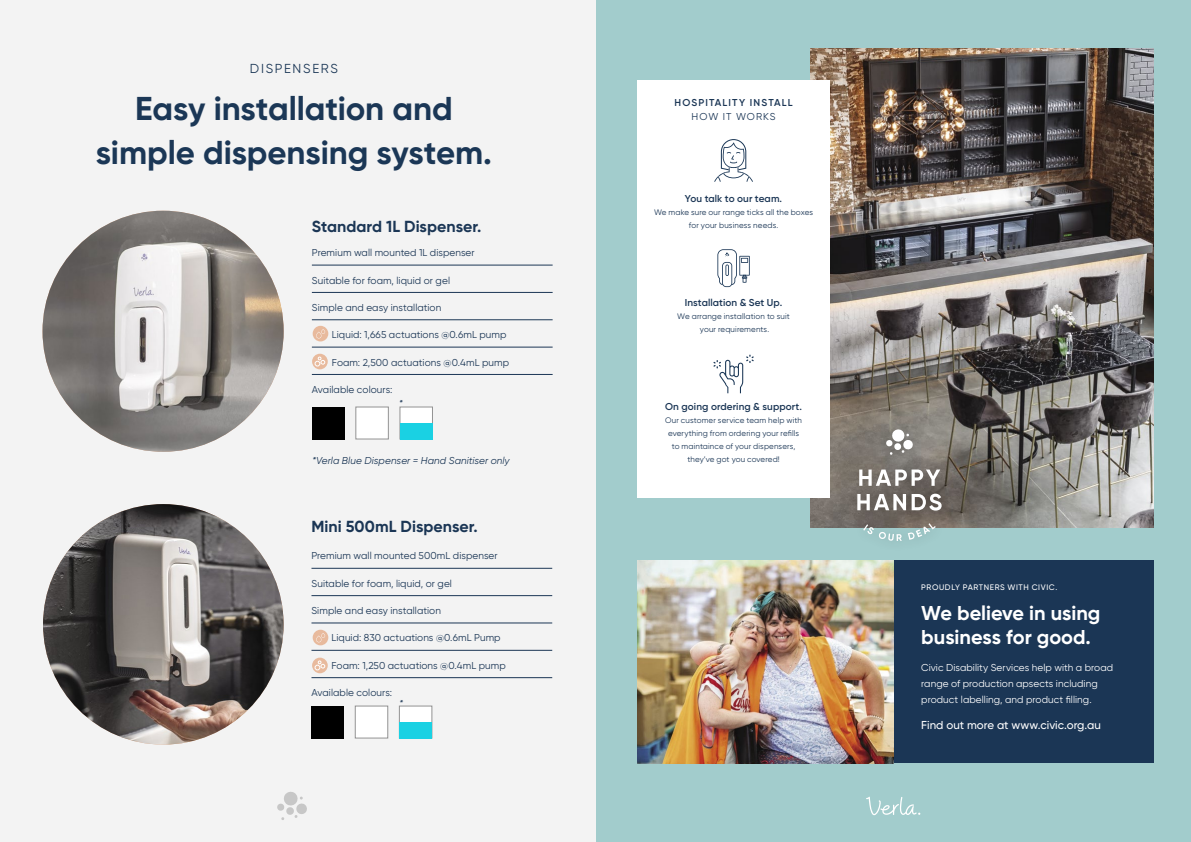
<style>
.page{position:relative;width:1191px;height:842px;background:#fff}
.page>*{position:absolute;margin:0;border:0;box-sizing:border-box;transform-origin:0 0}
.t1{font:700 33px/44px "Gilroy";letter-spacing:-.005em;color:#1b3756;text-align:center}
.t2{font:700 20px/24px "Gilroy";color:#fff}
.t3{font:700 16px "Gilroy";color:#1b3655}
.t4{font:13px "Gilroy";letter-spacing:.13em;color:#1b3756}
.t5{font:500 11.5px "Gilroy";color:#fff}
.t6{font:10px "Gilroy";letter-spacing:.005em;color:#1b3655}
.t7{font:10px/16px "Gilroy";letter-spacing:.005em;color:#fff}
.t8{font:600 10px "Gilroy";letter-spacing:.01em;color:#1b3655}
.t9{font:italic 10px "Gilroy";letter-spacing:.01em;color:#1b3655}
.t10{font:600 10px "Gilroy";letter-spacing:.11em;color:#1b3655}
.t11{font:10px "Gilroy";letter-spacing:.095em;color:#1b3655}
.t12{font:8px/13px "Gilroy";letter-spacing:.015em;color:#1b3655;text-align:center}
.t13{font:500 8px "Gilroy";letter-spacing:.07em;color:#fff}
</style>
<div class="page">
<div style="left:596px;top:0;width:595px;height:842px;background:#a2cccc"></div>
<div style="left:893px;top:561px;width:260px;height:202px;background:#1b3655"></div>
<img style="left:637px;top:561px;width:256px;height:202px">
<div style="left:0;top:0;width:595px;height:842px;background:#f3f3f3"></div>
<img style="left:43px;top:211px;width:241px;height:241px;border-radius:121px">
<img style="left:43px;top:504px;width:241px;height:241px;border-radius:120px">
<img style="left:810px;top:49px;width:343px;height:478px">
<div style="left:637px;top:81px;width:193px;height:416px;background:#fff"></div>
<svg style="left:713px;top:355px;width:40px;height:38px"></svg>
<svg style="left:717px;top:249px;width:32px;height:38px"></svg>
<svg style="left:714px;top:139px;width:39px;height:43px"></svg>
<svg style="left:866px;top:797px;width:54px;height:18px"></svg>
<svg style="left:277px;top:792px;width:30px;height:28px"></svg>
<div style="left:844px;top:418px;width:109px;height:135px;background:#000;opacity:.23"></div>
<svg style="left:863px;top:523px;width:72px;height:18px"></svg>
<svg style="left:885px;top:428px;width:28px;height:27px"></svg>
<svg style="left:859px;top:469px;width:81px;height:17px"></svg>
<svg style="left:857px;top:494px;width:84px;height:17px"></svg>
<div style="left:399px;top:407px;width:34px;height:32px;background:#fff;border:1px solid #939393"></div>
<div style="left:399px;top:706px;width:33px;height:32px;background:#fff;border:1px solid #939393"></div>
<hr style="left:312px;top:265px;width:240px;height:1px;background:#1b3655">
<hr style="left:312px;top:292px;width:240px;height:1px;background:#1b3655">
<hr style="left:312px;top:319px;width:240px;height:1px;background:#1b3655">
<hr style="left:312px;top:347px;width:240px;height:1px;background:#1b3655">
<hr style="left:312px;top:374px;width:240px;height:1px;background:#1b3655">
<hr style="left:311px;top:568px;width:241px;height:1px;background:#1b3655">
<hr style="left:311px;top:595px;width:241px;height:1px;background:#1b3655">
<hr style="left:311px;top:623px;width:241px;height:1px;background:#1b3655">
<hr style="left:311px;top:650px;width:241px;height:1px;background:#1b3655">
<hr style="left:311px;top:677px;width:241px;height:1px;background:#1b3655">
<div style="left:312px;top:407px;width:32px;height:32px;background:#000"></div>
<div style="left:311px;top:706px;width:33px;height:32px;background:#000"></div>
<div style="left:400px;top:423px;width:32px;height:16px;background:#1ad1e3"></div>
<div style="left:399px;top:722px;width:33px;height:16px;background:#1ad1e3"></div>
<div style="left:355px;top:407px;width:34px;height:32px;background:#fff;border:1px solid #939393"></div>
<div style="left:355px;top:706px;width:33px;height:32px;background:#fff;border:1px solid #939393"></div>
<svg style="left:312px;top:354px;width:16px;height:15px"></svg>
<svg style="left:315px;top:357px;width:10px;height:9px"></svg>
<svg style="left:312px;top:658px;width:16px;height:15px"></svg>
<svg style="left:315px;top:660px;width:10px;height:10px"></svg>
<div style="left:313px;top:326px;width:15px;height:15px;background:#e8ba9d;border-radius:50%"></div>
<svg style="left:316px;top:329px;width:9px;height:9px"></svg>
<div style="left:313px;top:630px;width:15px;height:15px;background:#e8ba9d;border-radius:50%"></div>
<svg style="left:316px;top:633px;width:9px;height:9px"></svg>
<h3 class="t4" style="left:250px;top:60px;width:90px">DISPENSERS</h3>
<h1 class="t1" style="left:96px;top:86px;width:398px">Easy installation and simple dispensing system.</h1>
<h3 class="t3" style="left:312px;top:216px;width:171px">Standard 1L Dispenser.</h3>
<p class="t6" style="left:312px;top:247px;width:164px">Premium wall mounted 1L dispenser</p>
<p class="t6" style="left:312px;top:274px;width:140px">Suitable for foam, liquid or gel</p>
<p class="t6" style="left:312px;top:301px;width:131px">Simple and easy installation</p>
<p class="t6" style="left:332px;top:329px;width:176px">Liquid: 1,665 actuations @0.6mL pump</p>
<p class="t6" style="left:332px;top:356px;width:179px">Foam: 2,500 actuations @0.4mL pump</p>
<p class="t6" style="left:312px;top:383px;width:82px">Available colours:</p>
<p class="t9" style="left:399px;top:397px;width:5px">*</p>
<p class="t9" style="left:312px;top:454px;width:199px">*Verla Blue Dispenser = Hand Sanitiser only</p>
<h3 class="t3" style="left:311px;top:516px;width:168px">Mini 500mL Dispenser.</h3>
<p class="t6" style="left:311px;top:550px;width:188px">Premium wall mounted 500mL dispenser</p>
<p class="t6" style="left:311px;top:577px;width:142px">Suitable for foam, liquid, or gel</p>
<p class="t6" style="left:311px;top:604px;width:131px">Simple and easy installation</p>
<p class="t6" style="left:331px;top:632px;width:171px">Liquid: 830 actuations @0.6mL Pump</p>
<p class="t6" style="left:331px;top:659px;width:176px">Foam: 1,250 actuations @0.4mL pump</p>
<p class="t6" style="left:311px;top:686px;width:82px">Available colours:</p>
<p class="t9" style="left:399px;top:697px;width:5px">*</p>
<p class="t10" style="left:674px;top:96px;width:120px">HOSPITALITY INSTALL</p>
<p class="t11" style="left:691px;top:110px;width:85px">HOW IT WORKS</p>
<p class="t8" style="left:685px;top:192px;width:99px">You talk to our team.</p>
<p class="t12" style="left:654px;top:206px;width:161px">We make sure our range ticks all the boxes for your business needs.</p>
<p class="t8" style="left:685px;top:296px;width:99px">Installation &amp; Set Up.</p>
<p class="t12" style="left:677px;top:310px;width:114px">We arrange installation to suit your requirements.</p>
<p class="t8" style="left:665px;top:400px;width:138px">On going ordering &amp; support.</p>
<p class="t12" style="left:665px;top:414px;width:138px">Our customer service team help with everything from ordering your refills to maintaince of your dispensers, they’ve got you covered!</p>
<p class="t13" style="left:921px;top:583px;width:137px">PROUDLY PARTNERS WITH CIVIC.</p>
<h2 class="t2" style="left:921px;top:601px;width:181px">We believe in using business for good.</h2>
<p class="t7" style="left:921px;top:660px;width:193px">Civic Disability Services help with a broad range of production apsects including product labelling, and product filling.</p>
<p class="t5" style="left:921px;top:718px;width:181px">Find out more at www.civic.org.au</p>
</div>
